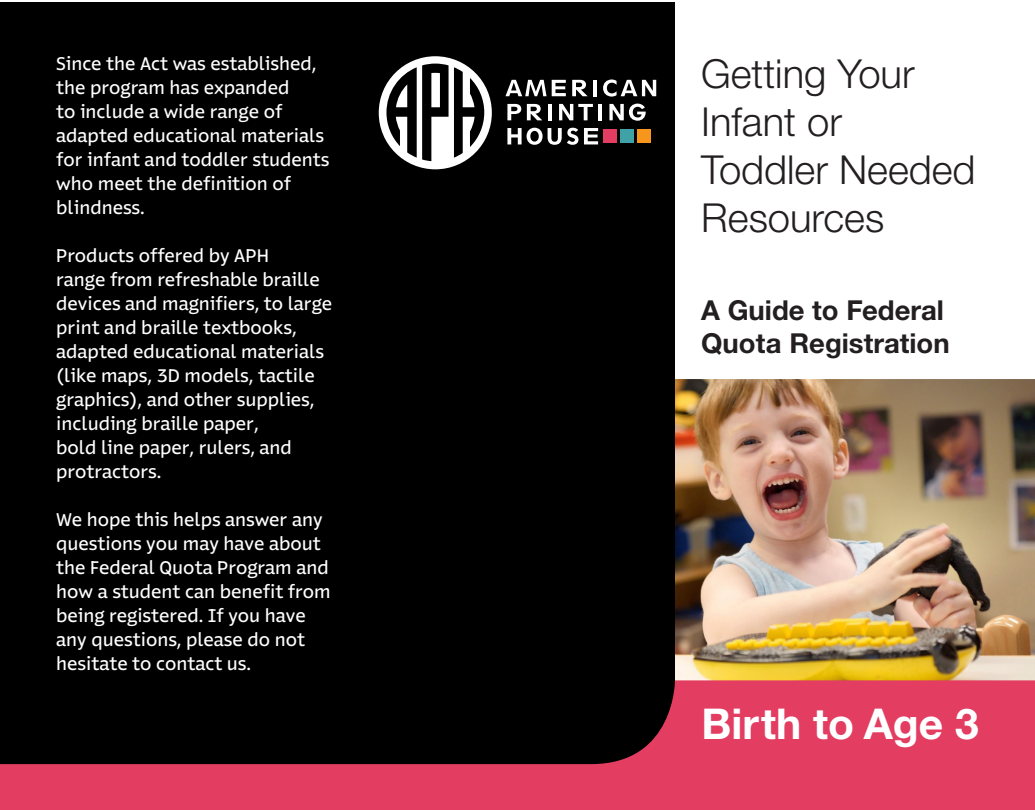
<style>
.page{position:relative;width:1035px;height:810px;background:#fff}
.page>*{position:absolute;margin:0;border:0;box-sizing:border-box;transform-origin:0 0}
.Audience{font:700 42.5px "Helvetica Neue CE";color:#fff}
.H1__Cover{font:300 40px/48px "Helvetica Neue";color:#231f20}
.H2__Cover{font:700 27.5px/33px "Helvetica Neue CE";color:#231f20}
.P__Outside{font:20px/24px "APH Variable Beta 2";color:#fff}
</style>
<div class="page">
<div style="left:0;top:2px;width:675px;height:806px;background:#000"></div>
<img style="left:675px;top:380px;width:360px;height:300px">
<svg style="left:0;top:680px;width:1035px;height:130px;fill:#e33d61"></svg>
<svg style="left:379px;top:56px;width:113px;height:113px"></svg>
<svg style="left:505px;top:80px;width:61px;height:16px"></svg>
<svg style="left:572px;top:80px;width:16px;height:16px"></svg>
<hr style="left:594px;top:80px;width:3px;height:16px;background:#fff">
<svg style="left:603px;top:79px;width:53px;height:18px"></svg>
<svg style="left:507px;top:104px;width:14px;height:16px"></svg>
<svg style="left:527px;top:104px;width:15px;height:16px"></svg>
<hr style="left:548px;top:104px;width:4px;height:16px;background:#fff">
<svg style="left:559px;top:104px;width:34px;height:16px"></svg>
<hr style="left:599px;top:104px;width:3px;height:16px;background:#fff">
<svg style="left:609px;top:104px;width:37px;height:17px"></svg>
<svg style="left:507px;top:128px;width:71px;height:17px"></svg>
<svg style="left:584px;top:128px;width:14px;height:16px"></svg>
<div style="left:621px;top:130px;width:13px;height:13px;background:#40a1a6"></div>
<div style="left:637px;top:130px;width:14px;height:13px;background:#f7961c"></div>
<div style="left:604px;top:130px;width:13px;height:13px;background:#e33d61"></div>
<p class="P__Outside" style="left:56px;top:52px;width:275px">Since the Act was established, the program has expanded<br>to include a wide range of adapted educational materials for infant and toddler students who meet the definition of blindness.</p>
<p class="P__Outside" style="left:56px;top:244px;width:277px">Products offered by APH<br>range from refreshable braille devices and magnifiers, to large print and braille textbooks, adapted educational materials (like maps, 3D models, tactile graphics), and other supplies, including braille paper,<br>bold line paper, rulers, and protractors.</p>
<p class="P__Outside" style="left:56px;top:508px;width:276px">We hope this helps answer any questions you may have about the Federal Quota Program and how a student can benefit from being registered. If you have any questions, please do not hesitate to contact us.</p>
<h1 class="H1__Cover" style="left:701px;top:49px;width:276px">Getting Your<br>Infant or<br>Toddler Needed<br>Resources</h1>
<h1 class="H2__Cover" style="left:701px;top:294px;width:250px">A Guide to Federal<br>Quota Registration</h1>
<p class="Audience" style="left:701px;top:698px;width:279px">Birth to Age 3</p>
</div>
